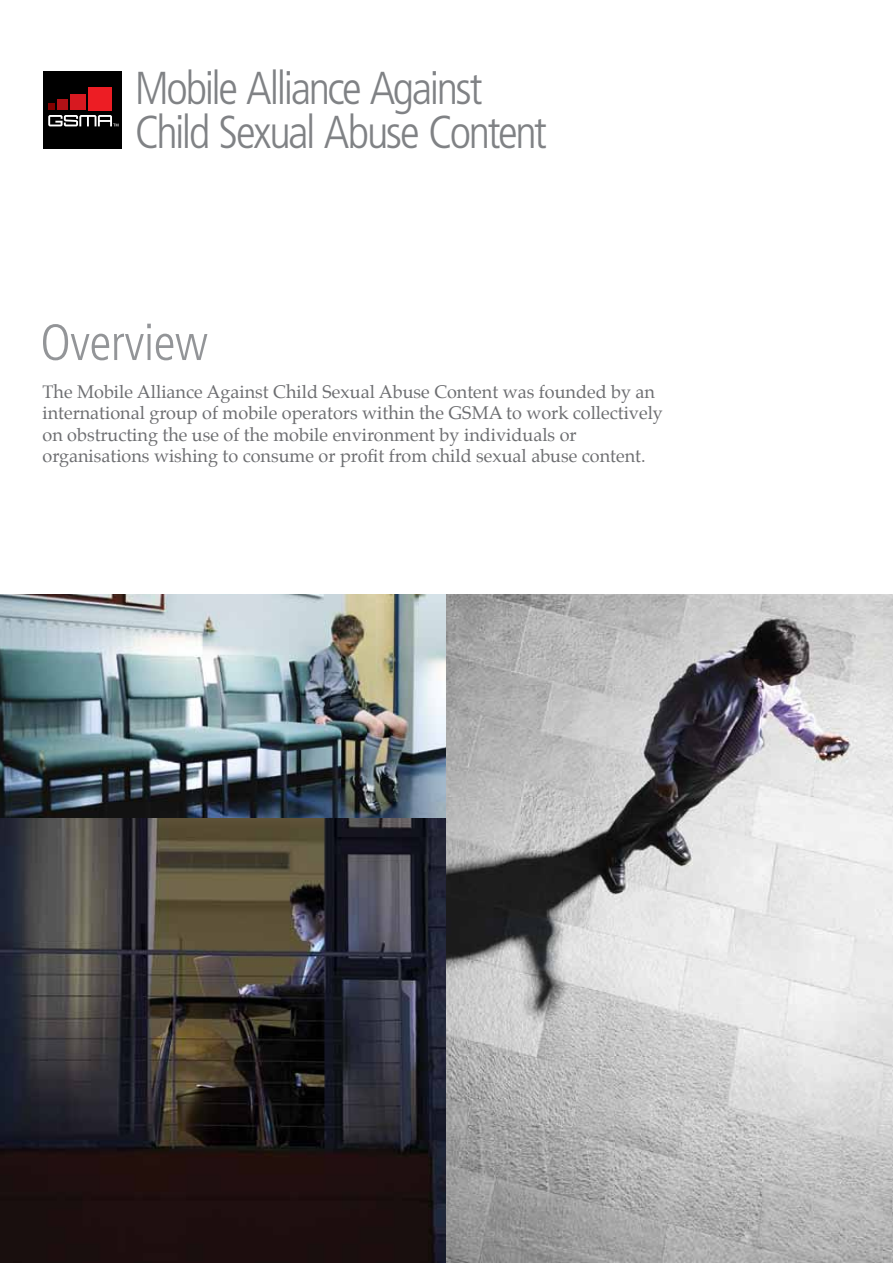
<style>
.page{position:relative;width:893px;height:1263px;background:#fff}
.page>*{position:absolute;margin:0;border:0;box-sizing:border-box;transform-origin:0 0}
.t1{font:300 condensed 51px "Frutiger";letter-spacing:-.01em;color:#939598}
.t2{font:300 condensed 46.05px/43.3px "Frutiger";letter-spacing:-.055em;color:#808285}
.t3{font:18px/21.6px "Palatino";color:#6d6e71}
</style>
<div class="page">
<img style="left:0;top:817px;width:446px;height:446px">
<img style="left:0;top:594px;width:446px;height:223px">
<img style="left:446px;top:594px;width:447px;height:669px">
<svg style="left:43px;top:71px;width:79px;height:78px"></svg>
<div style="left:43px;top:71px;width:78px;height:77px;background:#000"></div>
<div style="left:48px;top:103px;width:7px;height:7px;background:#820000"></div>
<div style="left:58px;top:100px;width:10px;height:10px;background:#b11116"></div>
<div style="left:71px;top:95px;width:15px;height:15px;background:#d71920"></div>
<div style="left:89px;top:87px;width:23px;height:23px;background:#ed1d24"></div>
<svg style="left:48px;top:115px;width:70px;height:11px"></svg>
<h2 class="t2" style="left:135px;top:67px;width:414px">Mobile Alliance Against<br>Child Sexual Abuse Content</h2>
<h1 class="t1" style="left:40px;top:313px;width:169px">Overview</h1>
<p class="t3" style="left:43px;top:380px;width:622px">The Mobile Alliance Against Child Sexual Abuse Content was founded by an international group of mobile operators within the GSMA to work collectively on obstructing the use of the mobile environment by individuals or organisations wishing to consume or profit from child sexual abuse content.</p>
</div>
